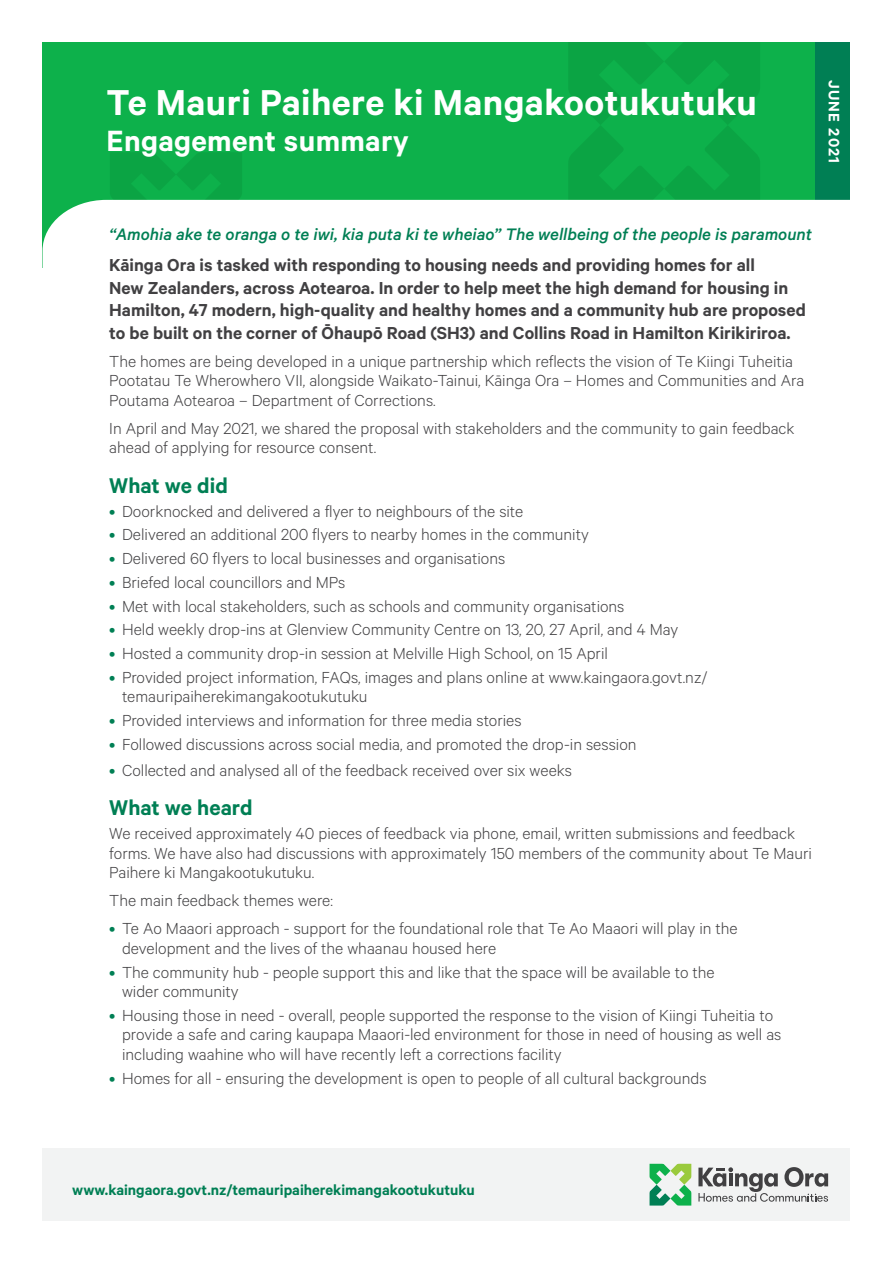
<style>
.page{position:relative;width:893px;height:1263px;background:#fff}
.page>*{position:absolute;margin:0;border:0;box-sizing:border-box;transform-origin:0 0}
.t1{font:600 40.5px "Calibre";letter-spacing:.01em;color:#fff}
.t2{font:600 33px "Calibre";letter-spacing:.01em;color:#fff}
.t3{font:600 24px "Calibre";color:#007f54}
.t4{font:600 19.5px/22.5px "Calibre";color:#414042}
.t5{font:italic 500 18.75px "Calibre";color:#007f54}
.t6{font:300 18px/19.5px "Calibre";color:#414042}
.t7{font:600 16.95px "Calibre";letter-spacing:.075em;color:#fff}
.t8{font:600 16.5px "Calibre";color:#007f54}
.s1{font-weight:400;color:#007f54}
</style>
<div class="page">
<div style="left:43px;top:1148px;width:807px;height:72px;background:#f2f3f3"></div>
<div style="left:43px;top:43px;width:797px;height:225px;background:#0db14b"></div>
<svg style="left:568px;top:43px;width:192px;height:157px"></svg>
<div style="left:815px;top:43px;width:35px;height:157px;background:#007f54"></div>
<svg style="left:110px;top:153px;width:132px;height:47px"></svg>
<div style="left:43px;top:200px;width:797px;height:68px;background:#fff"></div>
<svg style="left:649px;top:1164px;width:42px;height:41px"></svg>
<svg style="left:698px;top:1167px;width:130px;height:35px"></svg>
<h1 class="t1" style="left:107px;top:79px;width:652px">Te Mauri Paihere ki Mangakootukutuku</h1>
<h2 class="t2" style="left:107px;top:122px;width:304px">Engagement summary</h2>
<p class="t7" style="left:844px;top:80px;width:85px;rotate:90deg">JUNE 2021</p>
<p class="t5" style="left:109px;top:223px;width:704px">“Amohia ake te oranga o te iwi, kia puta ki te wheiao” The wellbeing of the people is paramount</p>
<p class="t4" style="left:109px;top:253px;width:698px">Kāinga Ora is tasked with responding to housing needs and providing homes for all<br>New Zealanders, across Aotearoa. In order to help meet the high demand for housing in Hamilton, 47 modern, high-quality and healthy homes and a community hub are proposed to be built on the corner of Ōhaupō Road (SH3) and Collins Road in Hamilton Kirikiriroa.</p>
<p class="t6" style="left:109px;top:350px;width:696px">The homes are being developed in a unique partnership which reflects the vision of Te Kiingi Tuheitia<br>Pootatau Te Wherowhero VII, alongside Waikato-Tainui, Kāinga Ora – Homes and Communities and Ara<br>Poutama Aotearoa – Department of Corrections.</p>
<p class="t6" style="left:109px;top:417px;width:687px">In April and May 2021, we shared the proposal with stakeholders and the community to gain feedback ahead of applying for resource consent.</p>
<h3 class="t3" style="left:109px;top:471px;width:120px">What we did</h3>
<p class="t6" style="left:109px;top:500px;width:416px"><span class="s1">•</span> Doorknocked and delivered a flyer to neighbours of the site</p>
<p class="t6" style="left:109px;top:524px;width:481px"><span class="s1">•</span> Delivered an additional 200 flyers to nearby homes in the community</p>
<p class="t6" style="left:109px;top:548px;width:397px"><span class="s1">•</span> Delivered 60 flyers to local businesses and organisations</p>
<p class="t6" style="left:109px;top:572px;width:238px"><span class="s1">•</span> Briefed local councillors and MPs</p>
<p class="t6" style="left:109px;top:595px;width:517px"><span class="s1">•</span> Met with local stakeholders, such as schools and community organisations</p>
<p class="t6" style="left:109px;top:619px;width:571px"><span class="s1">•</span> Held weekly drop-ins at Glenview Community Centre on 13, 20, 27 April, and 4 May</p>
<p class="t6" style="left:109px;top:643px;width:500px"><span class="s1">•</span> Hosted a community drop-in session at Melville High School, on 15 April</p>
<p class="t6" style="left:122px;top:667px;width:587px;text-indent:-13px"><span class="s1">•</span> Provided project information, FAQs, images and plans online at www.kaingaora.govt.nz/ temauripaiherekimangakootukutuku</p>
<p class="t6" style="left:109px;top:710px;width:414px"><span class="s1">•</span> Provided interviews and information for three media stories</p>
<p class="t6" style="left:109px;top:734px;width:529px"><span class="s1">•</span> Followed discussions across social media, and promoted the drop-in session</p>
<p class="t6" style="left:109px;top:760px;width:464px"><span class="s1">•</span> Collected and analysed all of the feedback received over six weeks</p>
<h3 class="t3" style="left:109px;top:794px;width:145px">What we heard</h3>
<p class="t6" style="left:109px;top:823px;width:704px">We received approximately 40 pieces of feedback via phone, email, written submissions and feedback forms. We have also had discussions with approximately 150 members of the community about Te Mauri<br>Paihere ki Mangakootukutuku.</p>
<p class="t6" style="left:109px;top:890px;width:225px">The main feedback themes were:</p>
<p class="t6" style="left:122px;top:918px;width:617px;text-indent:-13px"><span class="s1">•</span> Te Ao Maaori approach - support for the foundational role that Te Ao Maaori will play in the development and the lives of the whaanau housed here</p>
<p class="t6" style="left:122px;top:961px;width:594px;text-indent:-13px"><span class="s1">•</span> The community hub - people support this and like that the space will be available to the wider community</p>
<p class="t6" style="left:122px;top:1004px;width:661px;text-indent:-13px"><span class="s1">•</span> Housing those in need - overall, people supported the response to the vision of Kiingi Tuheitia to provide a safe and caring kaupapa Maaori-led environment for those in need of housing as well as including waahine who will have recently left a corrections facility</p>
<p class="t6" style="left:109px;top:1067px;width:599px"><span class="s1">•</span> Homes for all - ensuring the development is open to people of all cultural backgrounds</p>
<p class="t8" style="left:72px;top:1180px;width:404px">www.kaingaora.govt.nz/temauripaiherekimangakootukutuku</p>
</div>
